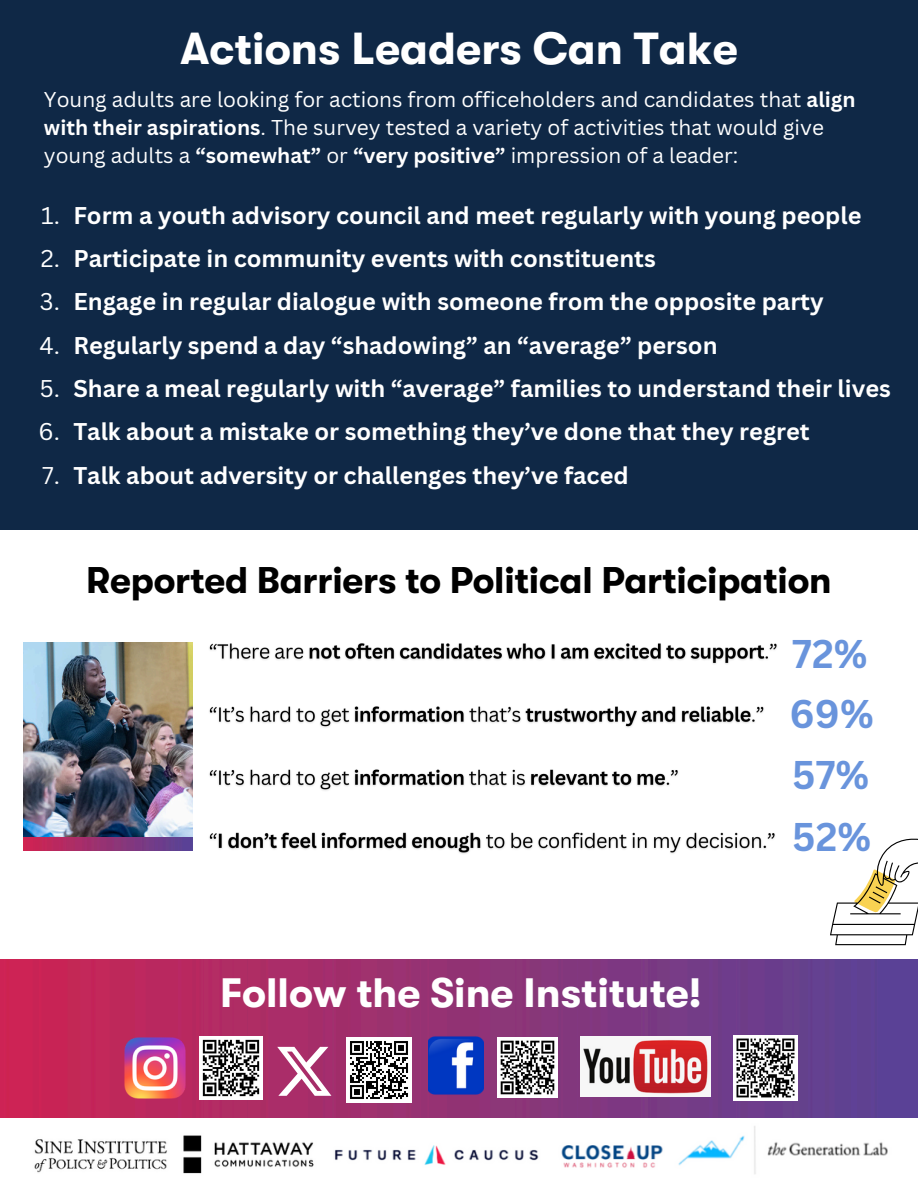
<style>
.page{position:relative;width:918px;height:1188px;background:#fff}
.page>*{position:absolute;margin:0;border:0;box-sizing:border-box;transform-origin:0 0}
.t1{font:700 44.85px "GT Walsheim Pro";color:#fff}
.t2{font:700 41.1px "GT Walsheim Pro";color:#fff}
.t3{font:700 39px "Canva Sans";color:#6994dc}
.t4{font:700 37.05px "GT Walsheim Pro";letter-spacing:-.005em;color:#000}
.t5{font:700 23.55px "Canva Sans";color:#fff}
.t6{font:20.85px/28.2px "Canva Sans";color:#fff}
.s1{font-weight:700}
.s2{font-weight:400}
</style>
<div class="page">
<div style="left:0;top:0;width:918px;height:530px;background:#0f2846"></div>
<img style="left:0;top:960px;width:918px;height:214px">
<svg style="left:277px;top:1047px;width:54px;height:49px"></svg>
<img style="left:124px;top:1037px;width:61px;height:61px">
<img style="left:428px;top:1035px;width:55px;height:62px">
<img style="left:498px;top:1038px;width:59px;height:59px">
<img style="left:734px;top:1036px;width:64px;height:64px">
<img style="left:346px;top:1038px;width:66px;height:65px">
<img style="left:200px;top:1037px;width:63px;height:63px">
<img style="left:580px;top:1037px;width:131px;height:59px">
<img style="left:24px;top:643px;width:169px;height:194px">
<img style="left:24px;top:837px;width:169px;height:14px">
<svg style="left:830px;top:838px;width:88px;height:107px"></svg>
<img style="left:209px;top:643px;width:568px;height:211px">
<h2 class="t1" style="left:180px;top:23px;width:559px">Actions Leaders Can Take</h2>
<p class="t6" style="left:44px;top:84px;width:813px">Young adults are looking for actions from officeholders and candidates that <span class="s1">align with their aspirations</span>. The survey tested a variety of activities that would give young adults a <span class="s1">“somewhat”</span> or <span class="s1">“very positive”</span> impression of a leader:</p>
<h2 class="t5" style="left:41px;top:199px;width:822px"><span class="s2">1.</span> Form a youth advisory council and meet regularly with young people</h2>
<h2 class="t5" style="left:41px;top:242px;width:617px"><span class="s2">2.</span> Participate in community events with constituents</h2>
<p class="t5" style="left:40px;top:285px;width:785px"><span class="s2">3.</span> Engage in regular dialogue with someone from the opposite party</p>
<p class="t5" style="left:39px;top:329px;width:680px"><span class="s2">4.</span> Regularly spend a day “shadowing” an “average” person</p>
<h1 class="t5" style="left:40px;top:372px;width:853px"><span class="s2">5.</span> Share a meal regularly with “average” families to understand their lives</h1>
<p class="t5" style="left:38px;top:415px;width:773px"><span class="s2">6.</span> Talk about a mistake or something they’ve done that they regret</p>
<p class="t5" style="left:42px;top:458px;width:588px"><span class="s2">7.</span> Talk about adversity or challenges they’ve faced</p>
<h2 class="t4" style="left:86px;top:560px;width:747px">Reported Barriers to Political Participation</h2>
<p class="t2" style="left:220px;top:970px;width:483px">Follow the Sine Institute!</p>
<p class="t3" style="left:792px;top:626px;width:77px">72%</p>
<p class="t3" style="left:790px;top:687px;width:86px">69%</p>
<p class="t3" style="left:792px;top:748px;width:78px">57%</p>
<p class="t3" style="left:792px;top:809px;width:80px">52%</p>
</div>
